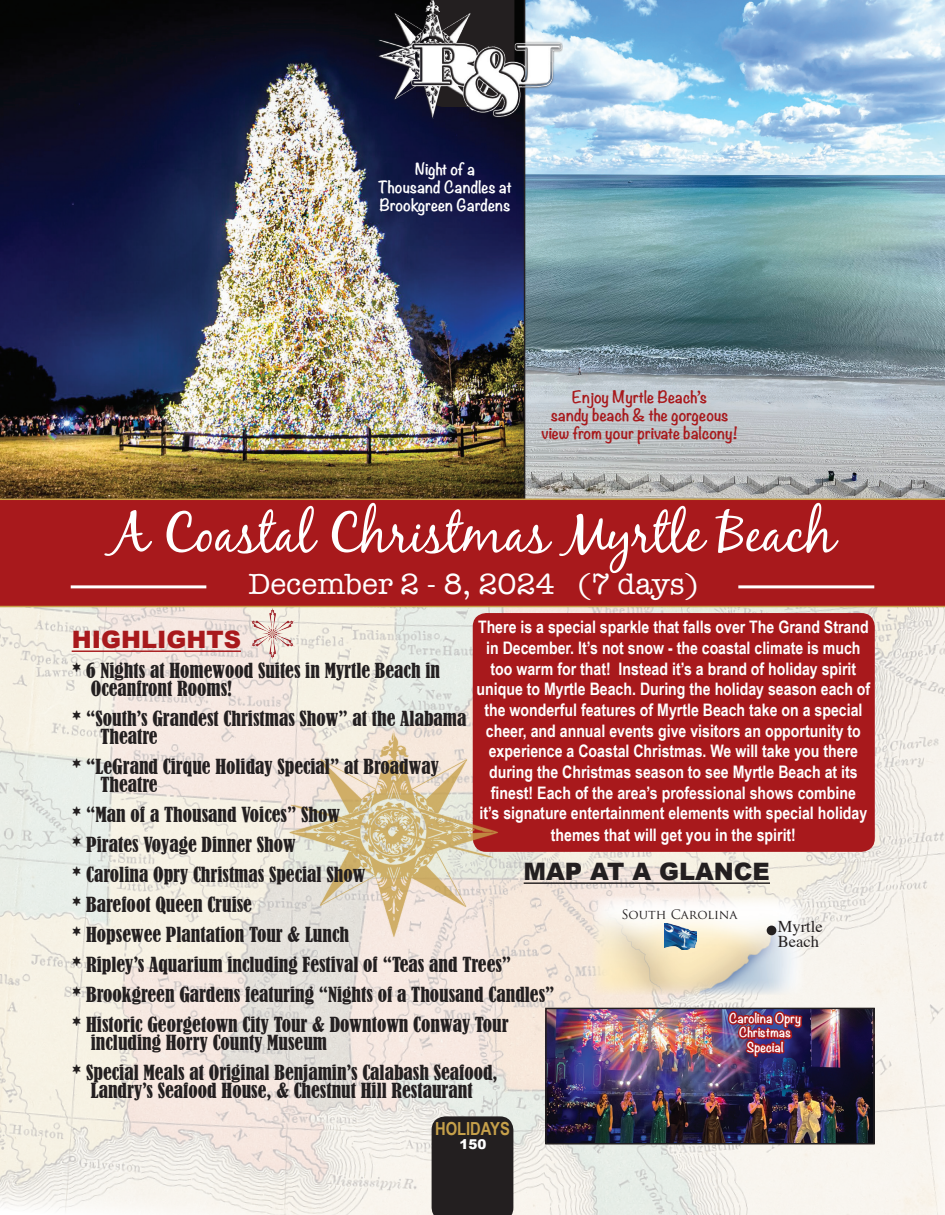
<style>
.page{position:relative;width:945px;height:1215px;background:#fff}
.page>*{position:absolute;margin:0;border:0;box-sizing:border-box;transform-origin:0 0}
.t1{font:54px "Black Jack";color:#fff}
.t2{font:30px "American Typewriter";color:#fff}
.t3{font:900 24px "Arial";color:#231f20}
.t4{font:900 24px "Arial";color:#a8191c}
.t5{font:condensed 19.5px/18px "Bernard";color:#231f20}
.t6{font:700 18px "Arial Narrow";color:#c6a04a}
.t7{font:700 17.25px/20.9px "Arial Narrow";color:#fff;text-align:center}
.t8{font:16.5px/15px "Times";color:#231f20}
.t9{font:700 15px/18px "Noteworthy";color:#a8191c;text-align:center}
.t10{font:700 15px/18px "Noteworthy";color:#fff}
.t11{font:900 13.5px "Arial";color:#fff}
.t12{font:12.6px "Trajan Pro";color:#231f20}
.t13{font:700 12px/14.4px "Noteworthy";color:#fff;text-align:center}
</style>
<div class="page">
<img style="left:0;top:607px;width:945px;height:608px">
<img style="left:525px;top:0;width:420px;height:499px">
<img style="left:0;top:0;width:525px;height:499px">
<img style="left:593px;top:896px;width:210px;height:98px">
<div style="left:767px;top:926px;width:9px;height:9px;background:#231f20;border-radius:50%"></div>
<img style="left:664px;top:923px;width:33px;height:26px">
<hr style="left:524px;top:882px;width:246px;height:2px;background:#231f20">
<div style="left:0;top:499px;width:945px;height:108px;background:#a8191c"></div>
<hr style="left:738px;top:585px;width:136px;height:3px;background:#fff">
<hr style="left:71px;top:585px;width:135px;height:3px;background:#fff">
<img style="left:250px;top:607px;width:44px;height:53px">
<div style="left:473px;top:613px;width:402px;height:239px;background:#a8191c;border-radius:14px"></div>
<img style="left:548px;top:1011px;width:324px;height:130px">
<div style="left:545px;top:1008px;width:330px;height:136px;border:2px solid #231f20"></div>
<img style="left:726px;top:985px;width:78px;height:137px">
<img style="left:270px;top:724px;width:250px;height:233px">
<hr style="left:72px;top:651px;width:169px;height:1px;background:#a8191c">
<div style="left:432px;top:1116px;width:81px;height:99px;background:#231f20"></div>
<img style="left:361px;top:0;width:202px;height:139px">
<p class="t10" style="left:415px;top:159px;width:62px">Night of a</p>
<p class="t10" style="left:378px;top:177px;width:135px">Thousand Candles at<br>Brookgreen Gardens</p>
<p class="t9" style="left:572px;top:387px;width:137px">Enjoy Myrtle Beach’s</p>
<p class="t9" style="left:542px;top:405px;width:198px">sandy beach &amp; the gorgeous view from your private balcony!</p>
<p class="t1" style="left:110px;top:501px;width:726px">A Coastal Christmas Myrtle Beach</p>
<p class="t2" style="left:249px;top:561px;width:451px">December 2 - 8, 2024 (7 days)</p>
<p class="t7" style="left:477px;top:616px;width:395px">There is a special sparkle that falls over The Grand Strand in December. It’s not snow - the coastal climate is much too warm for that! Instead it’s a brand of holiday spirit unique to Myrtle Beach. During the holiday season each of the wonderful features of Myrtle Beach take on a special cheer, and annual events give visitors an opportunity to experience a Coastal Christmas. We will take you there during the Christmas season to see Myrtle Beach at its finest! Each of the area’s professional shows combine<br>it’s signature entertainment elements with special holiday themes that will get you in the spirit!</p>
<p class="t4" style="left:72px;top:622px;width:171px">HIGHLIGHTS</p>
<p class="t5" style="left:72px;top:662px;width:370px">* 6 Nights at Homewood Suites in Myrtle Beach in</p>
<p class="t5" style="left:91px;top:680px;width:143px">Oceanfront Rooms!</p>
<p class="t5" style="left:100px;top:710px;width:368px;text-indent:-29px">* “South’s Grandest Christmas Show” at the Alabama<br>Theatre</p>
<p class="t5" style="left:72px;top:758px;width:369px">* “LeGrand Cirque Holiday Special” at Broadway</p>
<p class="t5" style="left:100px;top:776px;width:59px">Theatre</p>
<p class="t5" style="left:72px;top:806px;width:270px">* “Man of a Thousand Voices” Show</p>
<p class="t5" style="left:72px;top:836px;width:225px">* Pirates Voyage Dinner Show</p>
<p class="t5" style="left:72px;top:866px;width:295px">* Carolina Opry Christmas Special Show</p>
<p class="t5" style="left:72px;top:896px;width:182px">* Barefoot Queen Cruise</p>
<p class="t5" style="left:72px;top:926px;width:279px">* Hopsewee Plantation Tour &amp; Lunch</p>
<p class="t5" style="left:72px;top:956px;width:441px">* Ripley’s Aquarium including Festival of “Teas and Trees”</p>
<p class="t5" style="left:72px;top:986px;width:484px">* Brookgreen Gardens featuring “Nights of a Thousand Candles”</p>
<p class="t5" style="left:72px;top:1016px;width:438px">* Historic Georgetown City Tour &amp; Downtown Conway Tour</p>
<p class="t5" style="left:91px;top:1034px;width:238px">including Horry County Museum</p>
<p class="t5" style="left:72px;top:1064px;width:428px">* Special Meals at Original Benjamin’s Calabash Seafood,</p>
<p class="t5" style="left:91px;top:1082px;width:383px">Landry’s Seafood House, &amp; Chestnut Hill Restaurant</p>
<p class="t6" style="left:435px;top:1115px;width:76px">HOLIDAYS</p>
<p class="t11" style="left:459px;top:1135px;width:29px">150</p>
<p class="t3" style="left:524px;top:854px;width:248px">MAP AT A GLANCE</p>
<p class="t12" style="left:621px;top:906px;width:117px">SOUTH CAROLINA</p>
<p class="t8" style="left:778px;top:918px;width:46px">Myrtle<br>Beach</p>
<p class="t13" style="left:729px;top:1011px;width:74px">Carolina Opry<br>Christmas<br>Special</p>
</div>
